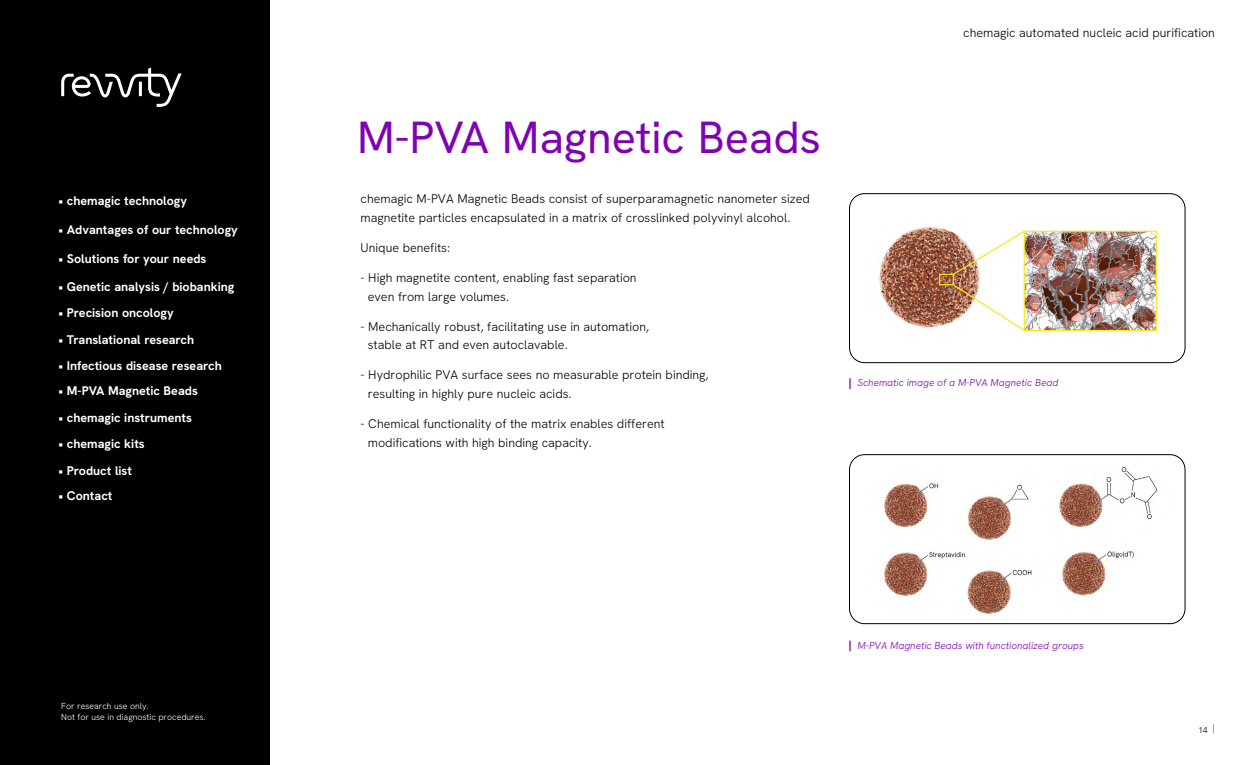
<style>
.page{position:relative;width:1260px;height:765px;background:#fff}
.page>*{position:absolute;margin:0;border:0;box-sizing:border-box;transform-origin:0 0}
.t1{font:45px "Hanken Grotesk";color:#7f03b0}
.t2{font:300 12.5px/18.8px "Hanken Grotesk";color:#000}
.t3{font:700 12.5px "Hanken Grotesk";color:#fff}
.t4{font:italic 10px "Hanken Grotesk";color:#7f03b0}
.t5{font:300 8.75px/11.2px "Hanken Grotesk";color:#fff}
.t6{font:300 8.75px "Hanken Grotesk";color:#000}
</style>
<div class="page">
<div style="left:0;top:0;width:270px;height:765px;background:#000"></div>
<svg style="left:61px;top:68px;width:121px;height:39px"></svg>
<div style="left:849px;top:194px;width:336px;height:169px;border:1px solid #000;border-radius:15px"></div>
<div style="left:849px;top:455px;width:336px;height:169px;border:1px solid #000;border-radius:15px"></div>
<img style="left:879px;top:226px;width:278px;height:106px">
<img style="left:884px;top:467px;width:274px;height:149px">
<svg style="left:849px;top:378px;width:2px;height:11px"></svg>
<svg style="left:849px;top:641px;width:2px;height:10px"></svg>
<p class="t3" style="left:59px;top:193px;width:130px">• chemagic technology</p>
<p class="t3" style="left:59px;top:222px;width:181px">• Advantages of our technology</p>
<p class="t3" style="left:59px;top:251px;width:149px">• Solutions for your needs</p>
<p class="t3" style="left:59px;top:278px;width:177px">• Genetic analysis / biobanking</p>
<p class="t3" style="left:59px;top:305px;width:117px">• Precision oncology</p>
<p class="t3" style="left:59px;top:332px;width:137px">• Translational research</p>
<p class="t3" style="left:59px;top:358px;width:165px">• Infectious disease research</p>
<p class="t3" style="left:59px;top:383px;width:141px">• M-PVA Magnetic Beads</p>
<p class="t3" style="left:59px;top:409px;width:135px">• chemagic instruments</p>
<p class="t3" style="left:59px;top:436px;width:88px">• chemagic kits</p>
<p class="t3" style="left:59px;top:462px;width:75px">• Product list</p>
<p class="t3" style="left:59px;top:488px;width:55px">• Contact</p>
<p class="t5" style="left:61px;top:700px;width:146px">For research use only.<br>Not for use in diagnostic procedures.</p>
<h1 class="t1" style="left:357px;top:108px;width:465px">M-PVA Magnetic Beads</h1>
<p class="t2" style="left:361px;top:189px;width:451px">chemagic M-PVA Magnetic Beads consist of superparamagnetic nanometer sized magnetite particles encapsulated in a matrix of crosslinked polyvinyl alcohol.</p>
<p class="t2" style="left:361px;top:238px;width:91px">Unique benefits:</p>
<p class="t2" style="left:368px;top:268px;width:270px;text-indent:-7px">- High magnetite content, enabling fast separation even from large volumes.</p>
<p class="t2" style="left:368px;top:317px;width:283px;text-indent:-7px">- Mechanically robust, facilitating use in automation, stable at RT and even autoclavable.</p>
<p class="t2" style="left:368px;top:365px;width:342px;text-indent:-7px">- Hydrophilic PVA surface sees no measurable protein binding, resulting in highly pure nucleic acids.</p>
<p class="t2" style="left:368px;top:414px;width:298px;text-indent:-7px">- Chemical functionality of the matrix enables different modifications with high binding capacity.</p>
<p class="t2" style="left:963px;top:23px;width:253px">chemagic automated nucleic acid purification</p>
<p class="t4" style="left:858px;top:376px;width:202px">Schematic image of a M-PVA Magnetic Bead</p>
<p class="t4" style="left:858px;top:639px;width:228px">M-PVA Magnetic Beads with functionalized groups</p>
<p class="t6" style="left:1198px;top:724px;width:18px">14 |</p>
</div>
